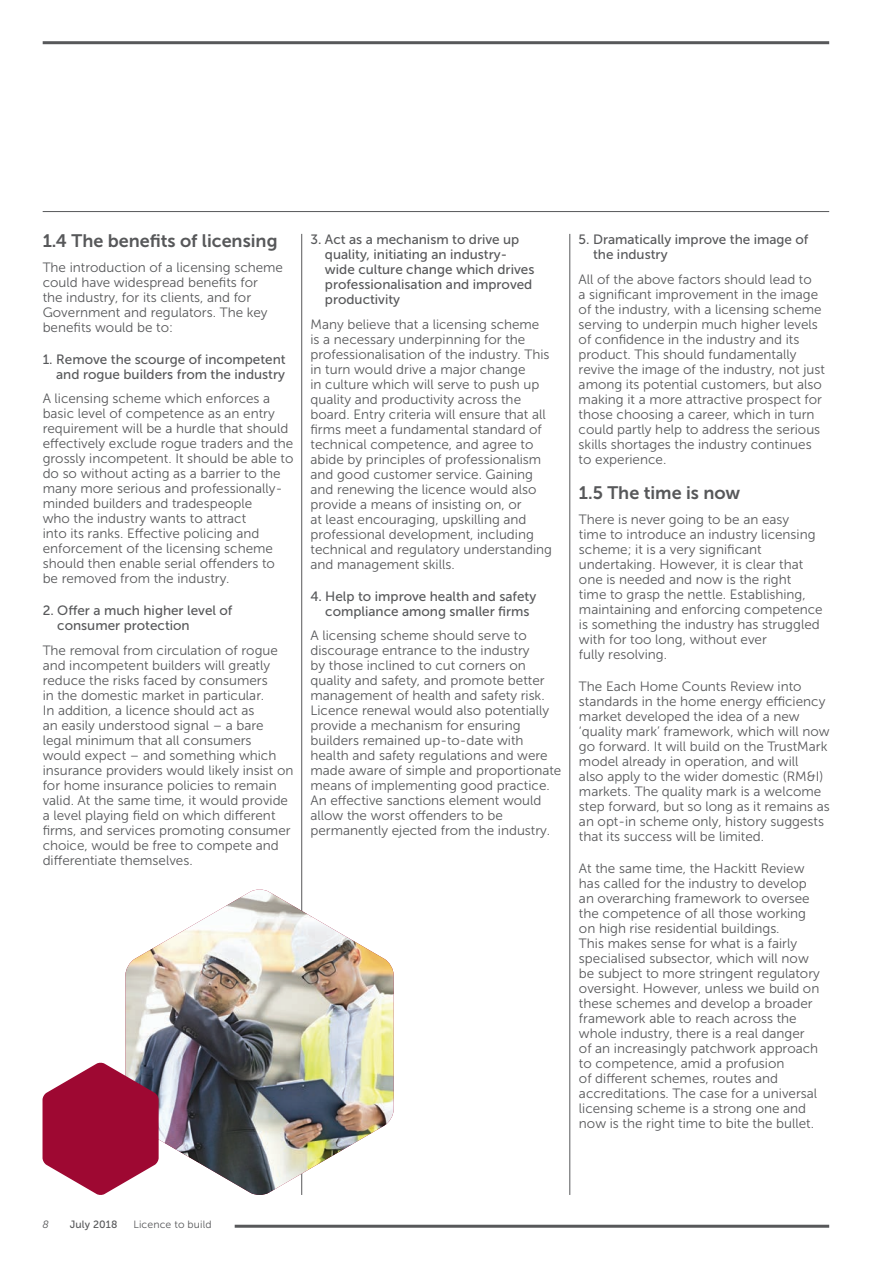
<style>
.page{position:relative;width:893px;height:1263px;background:#fff}
.page>*{position:absolute;margin:0;border:0;box-sizing:border-box;transform-origin:0 0}
.t1{font:18px "Museo Sans 700";color:#57585a}
.t2{font:13.5px/15px "Museo Sans 300";color:#57585a}
.t3{font:13.5px/15px "Museo Sans 500";color:#57585a}
.t4{font:10.5px "Museo Sans 300";letter-spacing:.01em;color:#57585a}
.t5{font:10.5px "Museo Sans 500";letter-spacing:.01em;color:#57585a}
.t6{font:italic 10.5px "Museo Sans 300";color:#57585a}
</style>
<div class="page">
<hr style="left:43px;top:41px;width:786px;height:3px;background:#57585a">
<hr style="left:235px;top:1225px;width:594px;height:3px;background:#57585a">
<hr style="left:43px;top:211px;width:786px;height:1px;background:#57585a">
<hr style="left:301px;top:234px;width:1px;height:961px;background:#57585a">
<hr style="left:570px;top:234px;width:1px;height:961px;background:#57585a">
<img style="left:125px;top:889px;width:269px;height:306px">
<svg style="left:43px;top:1062px;width:116px;height:133px"></svg>
<p class="t1" style="left:43px;top:231px;width:236px">1.4 The benefits of licensing</p>
<p class="t2" style="left:43px;top:260px;width:242px">The introduction of a licensing scheme could have widespread benefits for<br>the industry, for its clients, and for Government and regulators. The key benefits would be to:</p>
<p class="t3" style="left:43px;top:352px;width:244px;text-align:right">1. Remove the scourge of incompetent and rogue builders from the industry</p>
<p class="t2" style="left:43px;top:391px;width:252px">A licensing scheme which enforces a basic level of competence as an entry requirement will be a hurdle that should effectively exclude rogue traders and the grossly incompetent. It should be able to do so without acting as a barrier to the many more serious and professionally&shy;minded builders and tradespeople<br>who the industry wants to attract<br>into its ranks. Effective policing and enforcement of the licensing scheme should then enable serial offenders to be removed from the industry.</p>
<p class="t3" style="left:57px;top:603px;width:177px;text-indent:-15px">2. Offer a much higher level of consumer protection</p>
<p class="t2" style="left:43px;top:643px;width:252px">The removal from circulation of rogue and incompetent builders will greatly reduce the risks faced by consumers<br>in the domestic market in particular.<br>In addition, a licence should act as<br>an easily understood signal – a bare legal minimum that all consumers would expect – and something which insurance providers would likely insist on for home insurance policies to remain valid. At the same time, it would provide a level playing field on which different firms, and services promoting consumer choice, would be free to compete and differentiate themselves.</p>
<p class="t3" style="left:325px;top:232px;width:211px;text-indent:-14px">3. Act as a mechanism to drive up quality, initiating an industry&shy;wide culture change which drives professionalisation and improved productivity</p>
<p class="t2" style="left:310px;top:316px;width:243px">Many believe that a licensing scheme<br>is a necessary underpinning for the professionalisation of the industry. This in turn would drive a major change<br>in culture which will serve to push up quality and productivity across the board. Entry criteria will ensure that all firms meet a fundamental standard of technical competence, and agree to abide by principles of professionalism and good customer service. Gaining and renewing the licence would also provide a means of insisting on, or<br>at least encouraging, upskilling and professional development, including technical and regulatory understanding and management skills.</p>
<p class="t3" style="left:310px;top:588px;width:227px;text-align:center">4. Help to improve health and safety compliance among smaller firms</p>
<p class="t2" style="left:310px;top:628px;width:252px">A licensing scheme should serve to discourage entrance to the industry<br>by those inclined to cut corners on quality and safety, and promote better management of health and safety risk.<br>Licence renewal would also potentially provide a mechanism for ensuring builders remained up-to-date with health and safety regulations and were made aware of simple and proportionate means of implementing good practice.<br>An effective sanctions element would allow the worst offenders to be permanently ejected from the industry.</p>
<p class="t3" style="left:593px;top:232px;width:217px;text-indent:-14px">5. Dramatically improve the image of the industry</p>
<p class="t2" style="left:579px;top:271px;width:248px">All of the above factors should lead to<br>a significant improvement in the image of the industry, with a licensing scheme serving to underpin much higher levels of confidence in the industry and its product. This should fundamentally revive the image of the industry, not just among its potential customers, but also making it a more attractive prospect for those choosing a career, which in turn could partly help to address the serious skills shortages the industry continues to experience.</p>
<p class="t1" style="left:579px;top:483px;width:163px">1.5 The time is now</p>
<p class="t2" style="left:579px;top:512px;width:245px">There is never going to be an easy<br>time to introduce an industry licensing scheme; it is a very significant undertaking. However, it is clear that one is needed and now is the right<br>time to grasp the nettle. Establishing, maintaining and enforcing competence is something the industry has struggled with for too long, without ever<br>fully resolving.</p>
<p class="t2" style="left:579px;top:679px;width:252px">The Each Home Counts Review into standards in the home energy efficiency market developed the idea of a new ‘quality mark’ framework, which will now go forward. It will build on the TrustMark model already in operation, and will<br>also apply to the wider domestic (RM&amp;I) markets. The quality mark is a welcome step forward, but so long as it remains as an opt-in scheme only, history suggests that its success will be limited.</p>
<p class="t2" style="left:579px;top:861px;width:242px">At the same time, the Hackitt Review has called for the industry to develop an overarching framework to oversee the competence of all those working on high rise residential buildings.<br>This makes sense for what is a fairly specialised subsector, which will now be subject to more stringent regulatory oversight. However, unless we build on these schemes and develop a broader framework able to reach across the whole industry, there is a real danger of an increasingly patchwork approach to competence, amid a profusion<br>of different schemes, routes and accreditations. The case for a universal licensing scheme is a strong one and now is the right time to bite the bullet.</p>
<p class="t6" style="left:43px;top:1219px;width:8px">8</p>
<p class="t5" style="left:70px;top:1219px;width:49px">July 2018</p>
<p class="t4" style="left:134px;top:1219px;width:80px">Licence to build</p>
</div>
